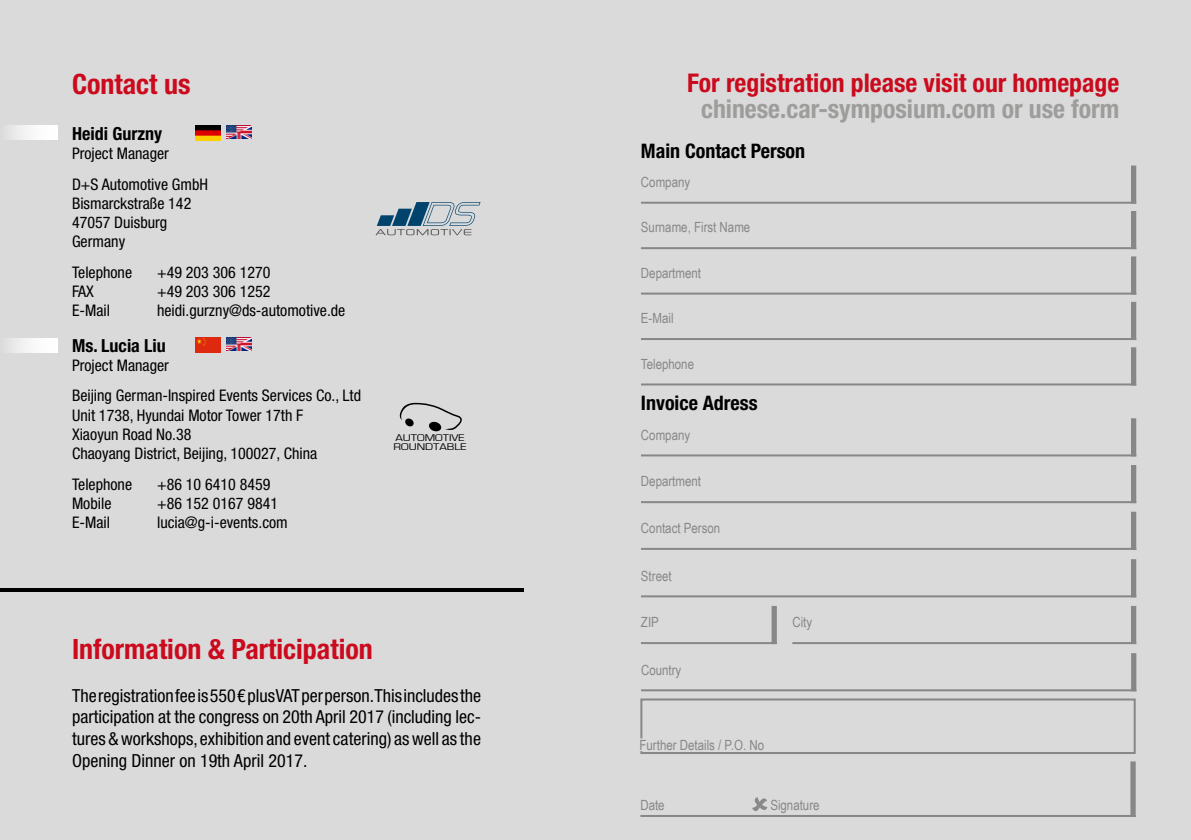
<style>
.page{position:relative;width:1191px;height:840px;background:#fff}
.page>*{position:absolute;margin:0;border:0;box-sizing:border-box;transform-origin:0 0}
.t1{font:700 condensed 28px "Helvetica Neue";color:#cb0a1d}
.t2{font:700 condensed 25.8px "Helvetica Neue";color:#cb0a1d}
.t3{font:700 condensed 25.8px "Helvetica Neue";color:#9d9d9c}
.t4{font:700 condensed 20px "Helvetica Neue";color:#000}
.t5{font:condensed 18px/21.6px "Helvetica Neue LT Std";color:#000;text-align:justify}
.t6{font:700 condensed 18px "Helvetica Neue";color:#000}
.t7{font:condensed 16px/19.2px "Helvetica Neue LT Std";color:#000}
.t8{font:14px "Arial Narrow";color:#878787}
.t9{font:10px/9.4px "Eurostile";color:#000;scale:1.22 1}
</style>
<div class="page">
<div style="left:0;top:0;width:1191px;height:839px;background:#dadada"></div>
<svg style="left:376px;top:202px;width:104px;height:33px"></svg>
<img style="left:196px;top:126px;width:25px;height:14px">
<img style="left:227px;top:126px;width:25px;height:13px">
<svg style="left:10px;top:338px;width:47px;height:14px"></svg>
<img style="left:196px;top:337px;width:25px;height:15px">
<img style="left:227px;top:337px;width:25px;height:13px">
<hr style="left:0;top:588px;width:523px;height:3px;background:#000">
<svg style="left:10px;top:125px;width:47px;height:15px"></svg>
<hr style="left:641px;top:641px;width:136px;height:2px;background:#878787">
<div style="left:771px;top:605px;width:6px;height:38px;background:#878787"></div>
<hr style="left:792px;top:641px;width:344px;height:2px;background:#878787">
<div style="left:1131px;top:605px;width:5px;height:38px;background:#878787"></div>
<hr style="left:640px;top:814px;width:495px;height:2px;background:#878787">
<div style="left:1130px;top:761px;width:5px;height:55px;background:#878787"></div>
<svg style="left:752px;top:797px;width:15px;height:14px"></svg>
<svg style="left:640px;top:698px;width:496px;height:56px"></svg>
<hr style="left:641px;top:547px;width:495px;height:2px;background:#878787">
<div style="left:1131px;top:511px;width:5px;height:38px;background:#878787"></div>
<hr style="left:641px;top:595px;width:495px;height:2px;background:#878787">
<div style="left:1131px;top:559px;width:5px;height:38px;background:#878787"></div>
<hr style="left:641px;top:501px;width:495px;height:2px;background:#878787">
<div style="left:1131px;top:464px;width:5px;height:39px;background:#878787"></div>
<hr style="left:641px;top:454px;width:495px;height:2px;background:#878787">
<div style="left:1131px;top:418px;width:5px;height:38px;background:#878787"></div>
<hr style="left:641px;top:689px;width:495px;height:2px;background:#878787">
<div style="left:1131px;top:652px;width:5px;height:39px;background:#878787"></div>
<hr style="left:641px;top:338px;width:495px;height:2px;background:#878787">
<div style="left:1131px;top:302px;width:5px;height:38px;background:#878787"></div>
<hr style="left:641px;top:247px;width:495px;height:2px;background:#878787">
<div style="left:1131px;top:211px;width:5px;height:38px;background:#878787"></div>
<hr style="left:641px;top:292px;width:495px;height:2px;background:#878787">
<div style="left:1131px;top:256px;width:5px;height:38px;background:#878787"></div>
<hr style="left:641px;top:383px;width:495px;height:2px;background:#878787">
<div style="left:1131px;top:347px;width:5px;height:38px;background:#878787"></div>
<hr style="left:641px;top:201px;width:495px;height:2px;background:#878787">
<div style="left:1131px;top:165px;width:5px;height:38px;background:#878787"></div>
<svg style="left:399px;top:402px;width:63px;height:29px"></svg>
<h1 class="t1" style="left:72px;top:67px;width:120px">Contact us</h1>
<p class="t6" style="left:72px;top:122px;width:92px">Heidi Gurzny</p>
<p class="t7" style="left:72px;top:138px;width:138px;line-height:30.6px">Project Manager<br>D+S Automotive GmbH</p>
<p class="t7" style="left:72px;top:193px;width:121px">Bismarckstraße 142<br>47057 Duisburg<br>Germany</p>
<p class="t7" style="left:72px;top:262px;width:62px">Telephone</p>
<p class="t7" style="left:157px;top:262px;width:115px">+49 203 306 1270</p>
<p class="t7" style="left:72px;top:281px;width:23px">FAX</p>
<p class="t7" style="left:157px;top:281px;width:115px">+49 203 306 1252</p>
<p class="t7" style="left:72px;top:301px;width:39px">E-Mail</p>
<p class="t7" style="left:157px;top:301px;width:190px">heidi.gurzny@ds-automotive.de</p>
<p class="t6" style="left:72px;top:334px;width:95px">Ms. Lucia Liu</p>
<p class="t7" style="left:72px;top:349px;width:290px;line-height:30.6px">Project Manager<br>Beijing German-Inspired Events Services Co., Ltd</p>
<p class="t7" style="left:72px;top:405px;width:247px">Unit 1738, Hyundai Motor Tower 17th F<br>Xiaoyun Road No.38<br>Chaoyang District, Beijing, 100027, China</p>
<p class="t7" style="left:72px;top:474px;width:62px">Telephone</p>
<p class="t7" style="left:157px;top:474px;width:115px">+86 10 6410 8459</p>
<p class="t7" style="left:72px;top:493px;width:41px">Mobile</p>
<p class="t7" style="left:157px;top:493px;width:122px">+86 152 0167 9841</p>
<p class="t7" style="left:72px;top:512px;width:39px">E-Mail</p>
<p class="t7" style="left:157px;top:512px;width:132px">lucia@g-i-events.com</p>
<p class="t9" style="left:393px;top:433px;width:61px">AUTOMOTIVE<br>ROUNDTABLE</p>
<h1 class="t1" style="left:72px;top:631px;width:302px">Information &amp; Participation</h1>
<p class="t5" style="left:72px;top:684px;width:410px">The registration fee is 550 € plus VAT per person. This includes the participation at the congress on 20th April 2017 (including lec&shy;tures &amp; workshops, exhibition and event catering) as well as the Opening Dinner on 19th April 2017.</p>
<h2 class="t2" style="left:687px;top:67px;width:434px">For registration please visit our homepage</h2>
<h2 class="t3" style="left:701px;top:93px;width:420px">chinese.car-symposium.com or use form</h2>
<p class="t4" style="left:641px;top:138px;width:166px">Main Contact Person</p>
<p class="t8" style="left:641px;top:172px;width:51px">Company</p>
<p class="t8" style="left:641px;top:217px;width:111px">Surname, First Name</p>
<p class="t8" style="left:641px;top:262px;width:62px">Department</p>
<p class="t8" style="left:641px;top:308px;width:34px">E-Mail</p>
<p class="t8" style="left:641px;top:353px;width:55px">Telephone</p>
<p class="t4" style="left:641px;top:390px;width:118px">Invoice Adress</p>
<p class="t8" style="left:641px;top:424px;width:51px">Company</p>
<p class="t8" style="left:641px;top:471px;width:62px">Department</p>
<p class="t8" style="left:641px;top:517px;width:81px">Contact Person</p>
<p class="t8" style="left:641px;top:565px;width:32px">Street</p>
<p class="t8" style="left:641px;top:611px;width:19px">ZIP</p>
<p class="t8" style="left:792px;top:611px;width:21px">City</p>
<p class="t8" style="left:641px;top:659px;width:42px">Country</p>
<p class="t8" style="left:639px;top:734px;width:126px">Further Details / P.O. No</p>
<p class="t8" style="left:640px;top:794px;width:26px">Date</p>
<p class="t8" style="left:770px;top:794px;width:51px">Signature</p>
</div>
